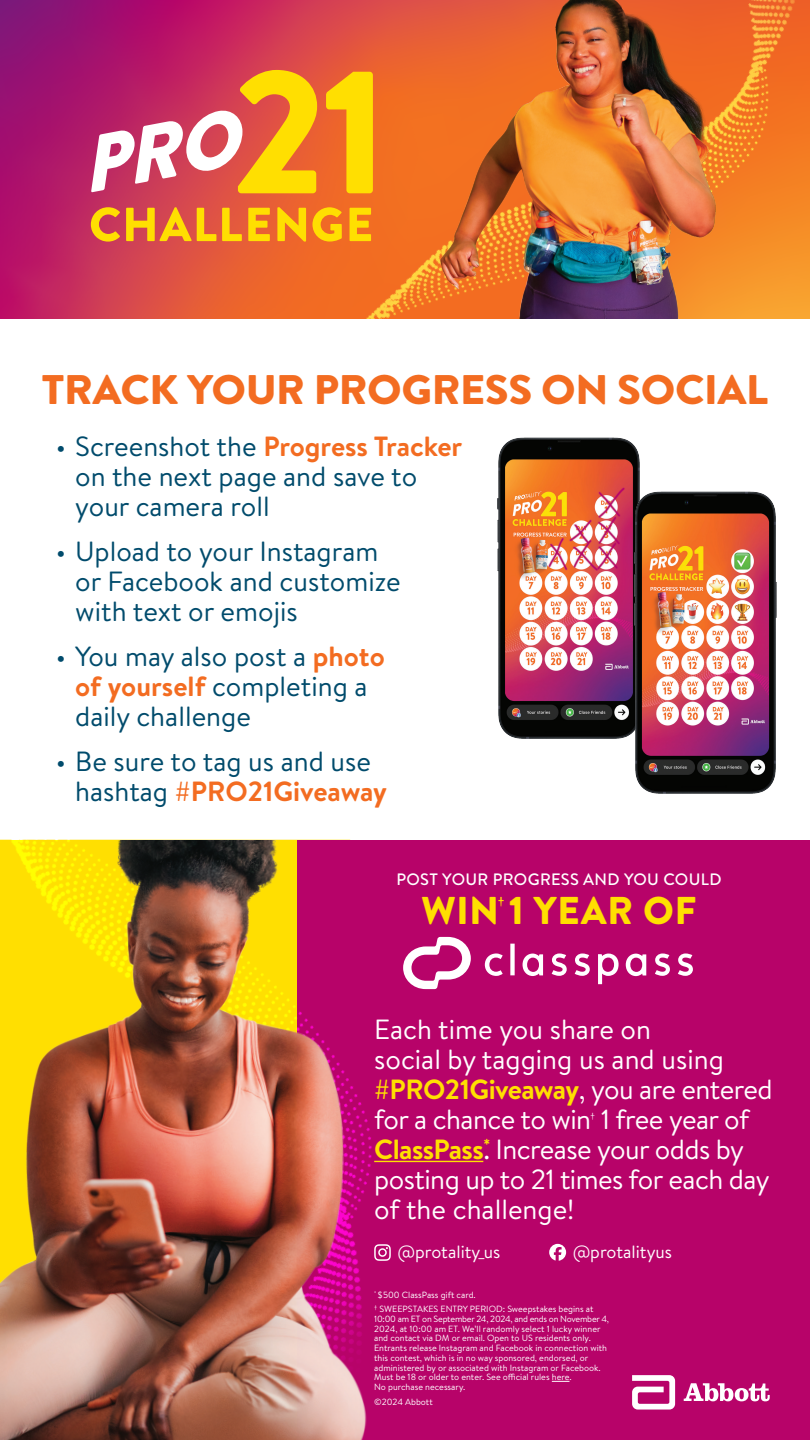
<style>
.page{position:relative;width:810px;height:1440px;background:#fff}
.page>*{position:absolute;margin:0;border:0;box-sizing:border-box;transform-origin:0 0}
.t1{font:900 41.33px "Brandon Text";letter-spacing:-.01em;color:#f36c21;scale:1.05 1}
.t2{font:900 38.7px "Brandon Text";letter-spacing:.02em;color:#ffdf01}
.t3{font:27.75px/30px "Brandon Text";color:#004b6c}
.t4{font:27.75px/30px "Brandon Text";color:#fff}
.t5{font:27.75px/30px "Brandon Text";letter-spacing:-.02em;color:#fff}
.t6{font:17.77px "Brandon Text";color:#fff}
.t7{font:700 17.4px "Brandon Text";color:#ffdf01}
.t8{font:500 16.5px "Brandon Text";letter-spacing:.02em;color:#fff}
.t9{font:700 10.12px "Brandon Text";color:#ffdf01}
.t10{font:9px/9.8px "Brandon Text";color:#fff}
.t11{font:7.43px "Brandon Text";color:#fff}
.s1{font-weight:700;color:#f36c21}
.s2{font-weight:700;color:#ffdf01}
</style>
<div class="page">
<div style="left:297px;top:840px;width:513px;height:600px;background:#b70369"></div>
<svg style="left:0;top:0;width:172px;height:319px;background:#b11e66"></svg>
<img style="left:172px;top:0;width:180px;height:319px">
<img style="left:497px;top:437px;width:143px;height:302px">
<img style="left:625px;top:483px;width:152px;height:311px">
<svg style="left:549px;top:1244px;width:17px;height:17px"></svg>
<svg style="left:552px;top:1381px;width:17px;height:1px"></svg>
<hr style="left:374px;top:1161px;width:109px;height:1px;background:#ffdf01">
<svg style="left:485px;top:944px;width:208px;height:40px"></svg>
<svg style="left:403px;top:937px;width:68px;height:52px"></svg>
<svg style="left:632px;top:1375px;width:43px;height:35px"></svg>
<svg style="left:684px;top:1383px;width:86px;height:18px"></svg>
<img style="left:352px;top:0;width:458px;height:319px">
<svg style="left:326px;top:72px;width:47px;height:121px;background:#f8b310"></svg>
<svg style="left:91px;top:70px;width:226px;height:123px"></svg>
<svg style="left:350px;top:208px;width:21px;height:33px"></svg>
<svg style="left:312px;top:207px;width:30px;height:35px"></svg>
<svg style="left:277px;top:207px;width:29px;height:35px"></svg>
<svg style="left:248px;top:208px;width:22px;height:33px"></svg>
<svg style="left:222px;top:208px;width:20px;height:33px"></svg>
<svg style="left:126px;top:207px;width:90px;height:34px;background:#e88d2a"></svg>
<svg style="left:91px;top:207px;width:29px;height:35px"></svg>
<img style="left:0;top:840px;width:392px;height:600px">
<p class="t1" style="left:41px;top:361px;width:694px">TRACK YOUR PROGRESS ON SOCIAL</p>
<p class="t3" style="left:75px;top:430px;width:389px;text-indent:-20px">• Screenshot the <span class="s1">Progress Tracker </span>on the next page and save to your camera roll</p>
<p class="t3" style="left:75px;top:535px;width:327px;text-indent:-19px">• Upload to your Instagram or Facebook and customize with text or emojis</p>
<p class="t3" style="left:75px;top:640px;width:311px;text-indent:-19px">• You may also post a <span class="s1">photo of yourself</span> completing a daily challenge</p>
<p class="t3" style="left:75px;top:745px;width:313px;text-indent:-19px">• Be sure to tag us and use hashtag <span class="s1">#PRO21Giveaway</span></p>
<p class="t8" style="left:396px;top:868px;width:327px">POST YOUR PROGRESS AND YOU COULD</p>
<p class="t9" style="left:498px;top:894px;width:8px">†</p>
<p class="t2" style="left:422px;top:883px;width:276px">WIN 1 YEAR OF</p>
<p class="t4" style="left:374px;top:1013px;width:400px">Each time you share on<br>social by tagging us and using <span class="s2">#PRO21Giveaway</span>, you are entered for a chance to win 1 free year of</p>
<p class="t11" style="left:591px;top:1111px;width:6px">†</p>
<p class="t5" style="left:374px;top:1133px;width:397px"><span class="s2">ClassPass</span>. Increase your odds by posting up to 21 times for each day of the challenge!</p>
<p class="t7" style="left:483px;top:1133px;width:9px">*</p>
<p class="t6" style="left:398px;top:1239px;width:104px">@protality_us</p>
<p class="t6" style="left:573px;top:1239px;width:101px">@protalityus</p>
<p class="t10" style="left:374px;top:1290px;width:103px"><sup>*</sup> $500 ClassPass gift card.</p>
<p class="t10" style="left:374px;top:1304px;width:236px"><sup>†</sup> SWEEPSTAKES ENTRY PERIOD: Sweepstakes begins at 10:00 am ET on September 24, 2024, and ends on November 4, 2024, at 10:00 am ET. We’ll randomly select 1 lucky winner and contact via DM or email. Open to US residents only.<br>Entrants release Instagram and Facebook in connection with this contest, which is in no way sponsored, endorsed, or administered by or associated with Instagram or Facebook.<br>Must be 18 or older to enter. See official rules here.<br>No purchase necessary.</p>
<p class="t10" style="left:374px;top:1397px;width:60px">©2024 Abbott</p>
</div>
